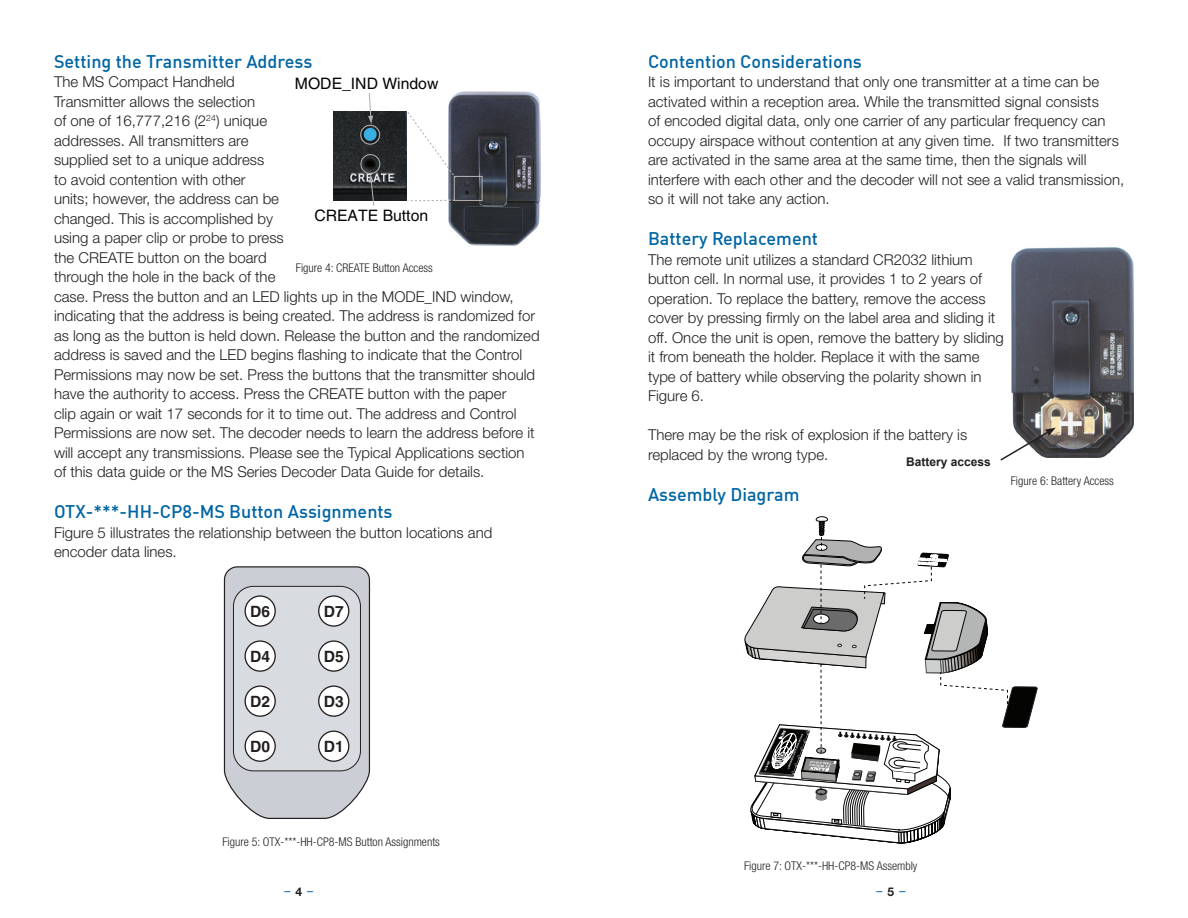
<style>
.page{position:relative;width:1188px;height:918px;background:#fff}
.page>*{position:absolute;margin:0;border:0;box-sizing:border-box;transform-origin:0 0}
.Body{font:700 45px "Helvetica Neue";color:#f2f3f4}
.Heading_1{font:500 18px "DIN Offc";color:#0065a4}
.t1{font:15.75px "Helvetica";color:#040503}
.t2{font:700 15.6px "Helvetica";color:#231f20}
.Body-2{font:300 15px/19.5px "Helvetica Neue";color:#231f20}
.Figure_Number{font:300 condensed 12px "Helvetica Neue";color:#231f20}
.Body-3{font:700 12px "Arial";color:#231f20}
.t3{font:12px "Helvetica Neue";color:#0065a4}
.s1{font-weight:700;color:#231f20}
</style>
<div class="page">
<img style="left:333px;top:111px;width:73px;height:89px">
<img style="left:449px;top:91px;width:91px;height:155px">
<svg style="left:360px;top:93px;width:21px;height:113px"></svg>
<div style="left:454px;top:176px;width:29px;height:25px;border:1px solid #b2b2b2"></div>
<svg style="left:406px;top:111px;width:51px;height:91px"></svg>
<svg style="left:224px;top:566px;width:146px;height:253px;background:#c7cbd0"></svg>
<div style="left:233px;top:586px;width:127px;height:185px;background:#d8dbe0;border-radius:20px"></div>
<div style="left:233px;top:586px;width:128px;height:185px;border:1px solid #231f20;border-radius:20px"></div>
<div style="left:245px;top:596px;width:30px;height:30px;background:#fff;border-radius:50%"></div>
<div style="left:245px;top:595px;width:31px;height:32px;border:1px solid #231f20;border-radius:50%"></div>
<div style="left:319px;top:596px;width:30px;height:30px;background:#fff;border-radius:50%"></div>
<div style="left:318px;top:595px;width:31px;height:32px;border:1px solid #231f20;border-radius:50%"></div>
<div style="left:245px;top:641px;width:30px;height:30px;background:#fff;border-radius:50%"></div>
<div style="left:245px;top:640px;width:31px;height:32px;border:1px solid #231f20;border-radius:50%"></div>
<div style="left:319px;top:641px;width:30px;height:30px;background:#fff;border-radius:50%"></div>
<div style="left:318px;top:640px;width:31px;height:32px;border:1px solid #231f20;border-radius:50%"></div>
<div style="left:245px;top:686px;width:30px;height:30px;background:#fff;border-radius:50%"></div>
<div style="left:245px;top:685px;width:31px;height:32px;border:1px solid #231f20;border-radius:50%"></div>
<div style="left:319px;top:686px;width:30px;height:30px;background:#fff;border-radius:50%"></div>
<div style="left:318px;top:685px;width:31px;height:32px;border:1px solid #231f20;border-radius:50%"></div>
<div style="left:245px;top:731px;width:30px;height:30px;background:#fff;border-radius:50%"></div>
<div style="left:245px;top:731px;width:31px;height:31px;border:1px solid #231f20;border-radius:50%"></div>
<div style="left:319px;top:731px;width:30px;height:30px;background:#fff;border-radius:50%"></div>
<div style="left:318px;top:731px;width:31px;height:31px;border:1px solid #231f20;border-radius:50%"></div>
<img style="left:1011px;top:247px;width:123px;height:211px">
<svg style="left:1000px;top:428px;width:56px;height:33px"></svg>
<div style="left:816px;top:516px;width:12px;height:6px;border:1px solid #040503;border-radius:50%"></div>
<svg style="left:744px;top:520px;width:293px;height:323px"></svg>
<p class="Heading_1" style="left:54px;top:50px;width:260px">Setting the Transmitter Address</p>
<p class="Body-2" style="left:54px;top:72px;width:487px">The MS Compact Handheld<br>Transmitter allows the selection<br>of one of 16,777,216 (2<sup>24</sup>) unique<br>addresses. All transmitters are<br>supplied set to a unique address<br>to avoid contention with other<br>units; however, the address can be<br>changed. This is accomplished by<br>using a paper clip or probe to press<br>the CREATE button on the board<br>through the hole in the back of the<br>case. Press the button and an LED lights up in the MODE_IND window, indicating that the address is being created. The address is randomized for as long as the button is held down. Release the button and the randomized address is saved and the LED begins flashing to indicate that the Control Permissions may now be set. Press the buttons that the transmitter should have the authority to access. Press the CREATE button with the paper<br>clip again or wait 17 seconds for it to time out. The address and Control Permissions are now set. The decoder needs to learn the address before it will accept any transmissions. Please see the Typical Applications section of this data guide or the MS Series Decoder Data Guide for details.</p>
<p class="Heading_1" style="left:54px;top:500px;width:340px">OTX-***-HH-CP8-MS Button Assignments</p>
<p class="Body-2" style="left:54px;top:522px;width:440px">Figure 5 illustrates the relationship between the button locations and encoder data lines.</p>
<p class="t1" style="left:295px;top:74px;width:145px">MODE_IND Window</p>
<p class="t1" style="left:314px;top:206px;width:115px">CREATE Button</p>
<p class="Figure_Number" style="left:296px;top:261px;width:139px">Figure 4: CREATE Button Access</p>
<p class="t2" style="left:250px;top:602px;width:21px">D6</p>
<p class="t2" style="left:324px;top:602px;width:21px">D7</p>
<p class="t2" style="left:250px;top:647px;width:21px">D4</p>
<p class="t2" style="left:324px;top:647px;width:21px">D5</p>
<p class="t2" style="left:250px;top:692px;width:21px">D2</p>
<p class="t2" style="left:324px;top:692px;width:21px">D3</p>
<p class="t2" style="left:250px;top:737px;width:21px">D0</p>
<p class="t2" style="left:324px;top:737px;width:21px">D1</p>
<p class="Figure_Number" style="left:222px;top:835px;width:219px">Figure 5: OTX-***-HH-CP8-MS Button Assignments</p>
<p class="Heading_1" style="left:648px;top:50px;width:215px">Contention Considerations</p>
<p class="Body-2" style="left:648px;top:72px;width:478px">It is important to understand that only one transmitter at a time can be activated within a reception area. While the transmitted signal consists<br>of encoded digital data, only one carrier of any particular frequency can occupy airspace without contention at any given time. If two transmitters are activated in the same area at the same time, then the signals will interfere with each other and the decoder will not see a valid transmission, so it will not take any action.</p>
<p class="Heading_1" style="left:648px;top:227px;width:172px">Battery Replacement</p>
<p class="Body-2" style="left:648px;top:249px;width:357px">The remote unit utilizes a standard CR2032 lithium button cell. In normal use, it provides 1 to 2 years of operation. To replace the battery, remove the access cover by pressing firmly on the label area and sliding it off. Once the unit is open, remove the battery by sliding it from beneath the holder. Replace it with the same type of battery while observing the polarity shown in Figure 6.</p>
<p class="Body-2" style="left:648px;top:425px;width:321px">There may be the risk of explosion if the battery is replaced by the wrong type.</p>
<p class="Heading_1" style="left:648px;top:483px;width:153px">Assembly Diagram</p>
<p class="Body" style="left:1057px;top:391px;width:28px">+</p>
<p class="Body-3" style="left:906px;top:453px;width:86px">Battery access</p>
<p class="Figure_Number" style="left:1011px;top:474px;width:105px">Figure 6: Battery Access</p>
<p class="Figure_Number" style="left:744px;top:859px;width:175px">Figure 7: OTX-***-HH-CP8-MS Assembly</p>
<p class="t3" style="left:284px;top:884px;width:30px">– <span class="s1">4</span> –</p>
<p class="t3" style="left:877px;top:884px;width:30px">– <span class="s1">5</span> –</p>
</div>
